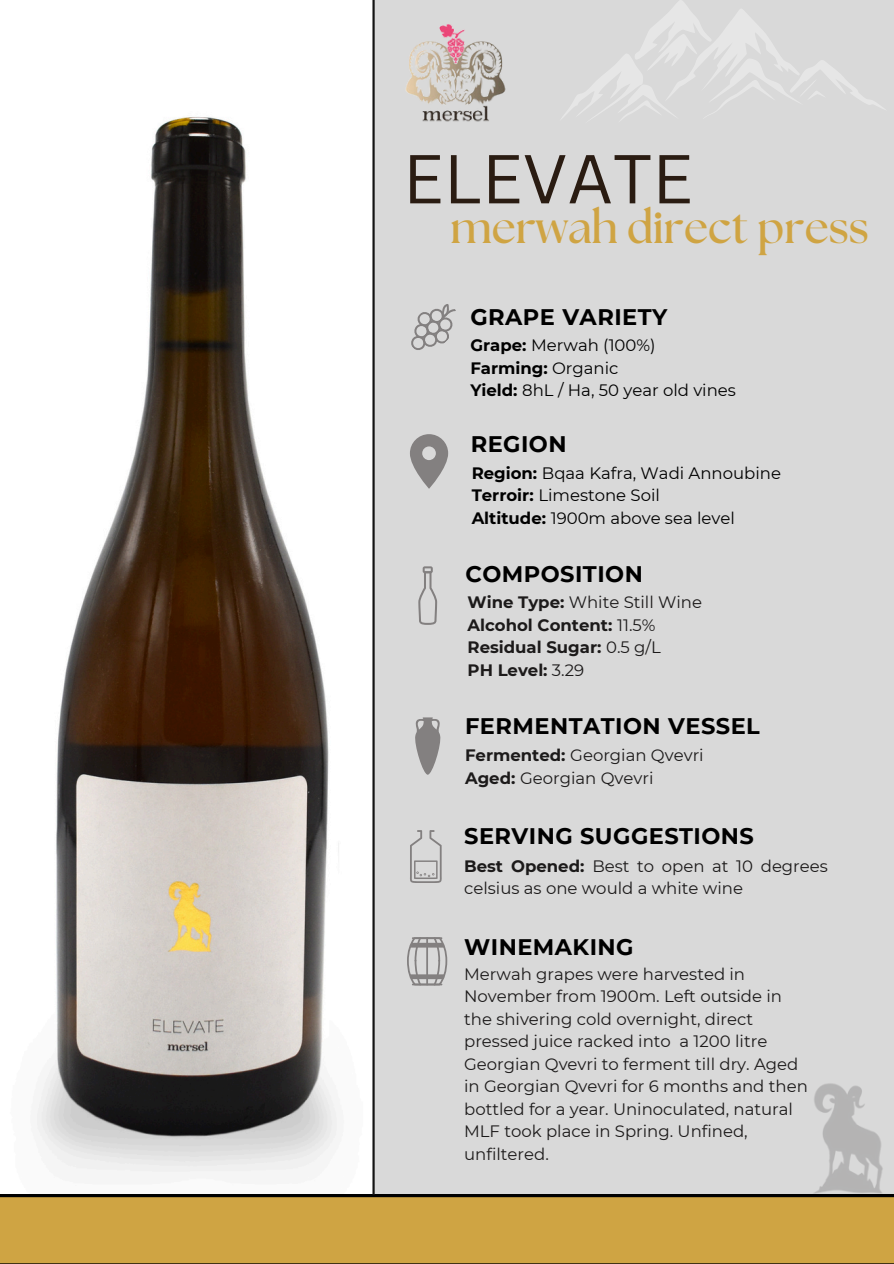
<style>
.page{position:relative;width:894px;height:1264px;background:#fff}
.page>*{position:absolute;margin:0;border:0;box-sizing:border-box;transform-origin:0 0}
.t1{font:67.5px "Canva Sans";color:#2a1c12}
.t2{font:700 45px "The Seasons";color:#cfa443}
.t3{font:700 22.5px "Montserrat";letter-spacing:.02em;color:#000}
.t4{font:16.5px/22.5px "Montserrat";color:#1c1a1a}
.t5{font:16.5px "Montserrat";color:#000}
.t6{font:700 16.5px "Montserrat";color:#1c1a1a}
.t7{font:700 16.5px "Montserrat";color:#000}
.s1{font-weight:700}
.s2{font-weight:400}
</style>
<div class="page">
<div style="left:0;top:0;width:893px;height:1263px;background:#d9d9d9"></div>
<div style="left:0;top:1194px;width:893px;height:69px;background:#cfa443"></div>
<img style="left:0;top:0;width:372px;height:1193px">
<hr style="left:372px;top:0;width:2px;height:1194px;background:#131313">
<svg style="left:410px;top:434px;width:38px;height:55px"></svg>
<svg style="left:407px;top:937px;width:40px;height:48px"></svg>
<svg style="left:411px;top:304px;width:45px;height:46px"></svg>
<svg style="left:418px;top:566px;width:19px;height:58px"></svg>
<svg style="left:410px;top:830px;width:31px;height:52px"></svg>
<svg style="left:415px;top:717px;width:26px;height:57px"></svg>
<img style="left:362px;top:12px;width:144px;height:130px">
<svg style="left:561px;top:0;width:323px;height:121px"></svg>
<img style="left:782px;top:1083px;width:111px;height:124px">
<p class="t1" style="left:403px;top:131px;width:291px">ELEVATE</p>
<p class="t2" style="left:450px;top:207px;width:420px">merwah direct press</p>
<p class="t3" style="left:470px;top:303px;width:198px">GRAPE VARIETY</p>
<p class="t5" style="left:470px;top:335px;width:187px"><span class="s1">Grape:</span> Merwah (100%)</p>
<p class="t7" style="left:470px;top:358px;width:150px">Farming: <span class="s2">Organic</span></p>
<p class="t5" style="left:470px;top:380px;width:267px"><span class="s1">Yield:</span> 8hL / Ha, 50 year old vines</p>
<p class="t3" style="left:470px;top:430px;width:97px">REGION</p>
<h3 class="t5" style="left:471px;top:463px;width:311px"><span class="s1">Region:</span> Bqaa Kafra, Wadi Annoubine</h3>
<p class="t5" style="left:471px;top:485px;width:190px"><span class="s1">Terroir:</span> Limestone Soil</p>
<p class="t5" style="left:471px;top:508px;width:264px"><span class="s1">Altitude:</span> 1900m above sea level</p>
<p class="t3" style="left:465px;top:560px;width:179px">COMPOSITION</p>
<h1 class="t4" style="left:467px;top:591px;width:236px"><span class="s1">Wine Type:</span> White Still Wine</h1>
<h2 class="t6" style="left:467px;top:614px;width:189px">Alcohol Content: <span class="s2">11.5%</span></h2>
<p class="t6" style="left:467px;top:637px;width:195px">Residual Sugar: <span class="s2">0.5 g/L</span></p>
<h3 class="t6" style="left:467px;top:659px;width:118px">PH Level: <span class="s2">3.29</span></h3>
<p class="t3" style="left:465px;top:712px;width:296px">FERMENTATION VESSEL</p>
<p class="t4" style="left:465px;top:744px;width:240px"><span class="s1">Fermented:</span> Georgian Qvevri</p>
<p class="t4" style="left:465px;top:766px;width:190px"><span class="s1">Aged:</span> Georgian Qvevri</p>
<p class="t3" style="left:464px;top:822px;width:291px">SERVING SUGGESTIONS</p>
<p class="t4" style="left:464px;top:854px;width:365px"><span class="s1">Best Opened:</span> Best to open at 10 degrees celsius as one would a white wine</p>
<h3 class="t3" style="left:464px;top:932px;width:171px">WINEMAKING</h3>
<p class="t4" style="left:464px;top:962px;width:345px">Merwah grapes were harvested in November from 1900m. Left outside in the shivering cold overnight, direct pressed juice racked into a 1200 litre Georgian Qvevri to ferment till dry. Aged in Georgian Qvevri for 6 months and then bottled for a year. Uninoculated, natural MLF took place in Spring. Unfined, unfiltered.</p>
</div>
